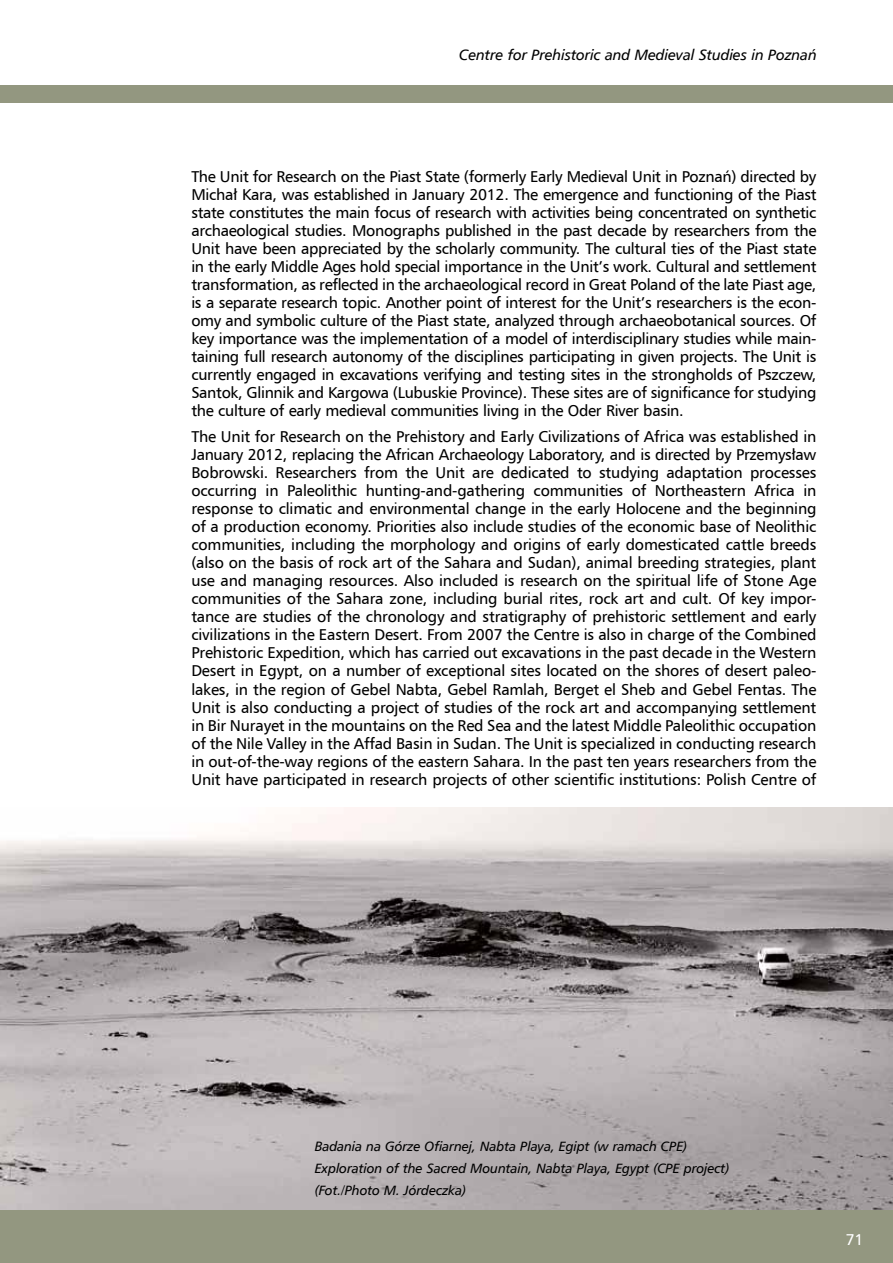
<style>
.page{position:relative;width:893px;height:1263px;background:#fff}
.page>*{position:absolute;margin:0;border:0;box-sizing:border-box;transform-origin:0 0}
.t1{font:15.75px/18px "Humnst 777 EU";letter-spacing:-.02em;color:#000;text-align:justify}
.t2{font:15.75px "Humnst 777 EU";color:#fff}
.t3{font:italic 15px "Humnst 777 Lt EU";letter-spacing:-.03em;color:#000}
.t4{font:italic 15px "Humnst 777 EU";letter-spacing:-.01em;color:#000}
.t5{font:italic 13.5px/22px "Humnst 777 EU";letter-spacing:-.01em;color:#000}
</style>
<div class="page">
<div style="left:0;top:1209px;width:893px;height:54px;background:#939780"></div>
<div style="left:0;top:85px;width:893px;height:17px;background:#939780"></div>
<img style="left:0;top:808px;width:893px;height:401px">
<p class="t3" style="left:425px;top:44px;width:393px">Ośrodek Studiów Pradziejowych i Średniowiecznych w Poznaniu</p>
<p class="t4" style="left:459px;top:45px;width:359px">Centre for Prehistoric and Medieval Studies in Poznań</p>
<p class="t1" style="left:191px;top:167px;width:627px">The U nit for Research on the Piast State (formerly Early Medieval U nit in Poznań) directed by Michał Kara, was established in January 2012. The emergence and functioning of the Piast state constitutes the main focus of research with activities being concentrated on synthetic archaeological studies. Monographs published in the past decade by researchers from the U nit have been appreciated by the scholarly community. The cultural ties of the Piast state in the early Middle Ages hold special importance in the U nit’s work. Cultural and settlement transformation, as reflected in the archaeological record in Great Poland of the late Piast age, is a separate research topic. Another point of interest for the U nit’s researchers is the econ&shy;omy and symbolic culture of the Piast state, analyzed through archaeobotanical sources. Of key importance was the implementation of a model of interdisciplinary studies while main&shy;taining full research autonomy of the disciplines participating in given projects. The U nit is currently engaged in excavations verifying and testing sites in the strongholds of Pszczew, Santok, Glinnik and Kargowa (Lubuskie Province). These sites are of significance for studying the culture of early medieval communities living in the Oder River basin.</p>
<p class="t1" style="left:191px;top:428px;width:627px">The U nit for Research on the Prehistory and Early Civilizations of Africa was established in January 2012, replacing the African Archaeology Laboratory, and is directed by Przemysław Bobrowski. Researchers from the U nit are dedicated to studying adaptation processes occurring in Paleolithic hunting-and-gathering communities of Northeastern Africa in response to climatic and environmental change in the early Holocene and the beginning of a production economy. Priorities also include studies of the economic base of Neolithic communities, including the morphology and origins of early domesticated cattle breeds (also on the basis of rock art of the Sahara and Sudan), animal breeding strategies, plant use and managing resources. Also included is research on the spiritual life of Stone Age communities of the Sahara zone, including burial rites, rock art and cult. Of key impor&shy;tance are studies of the chronology and stratigraphy of prehistoric settlement and early civilizations in the Eastern Desert. From 2007 the Centre is also in charge of the Combined Prehistoric Expedition, which has carried out excavations in the past decade in the Western Desert in Egypt, on a number of exceptional sites located on the shores of desert paleo&shy;lakes, in the region of Gebel Nabta, Gebel Ramlah, Berget el Sheb and Gebel Fentas. The U nit is also conducting a project of studies of the rock art and accompanying settlement in Bir N urayet in the mountains on the Red Sea and the latest Middle Paleolithic occupation of the N ile Valley in the Affad Basin in Sudan. The U nit is specialized in conducting research in out-of-the-way regions of the eastern Sahara. In the past ten years researchers from the U nit have participated in research projects of other scientific institutions: Polish Centre of</p>
<p class="t5" style="left:315px;top:1135px;width:416px">Badania na Górze Ofiarnej, Nabta Playa, Egipt (w ramach CPE)<br>Exploration of the Sacred Mountain, Nabta Playa, Egypt (CPE project) (Fot./Photo M. Jórdeczka)</p>
<p class="t2" style="left:846px;top:1230px;width:19px">71</p>
</div>
